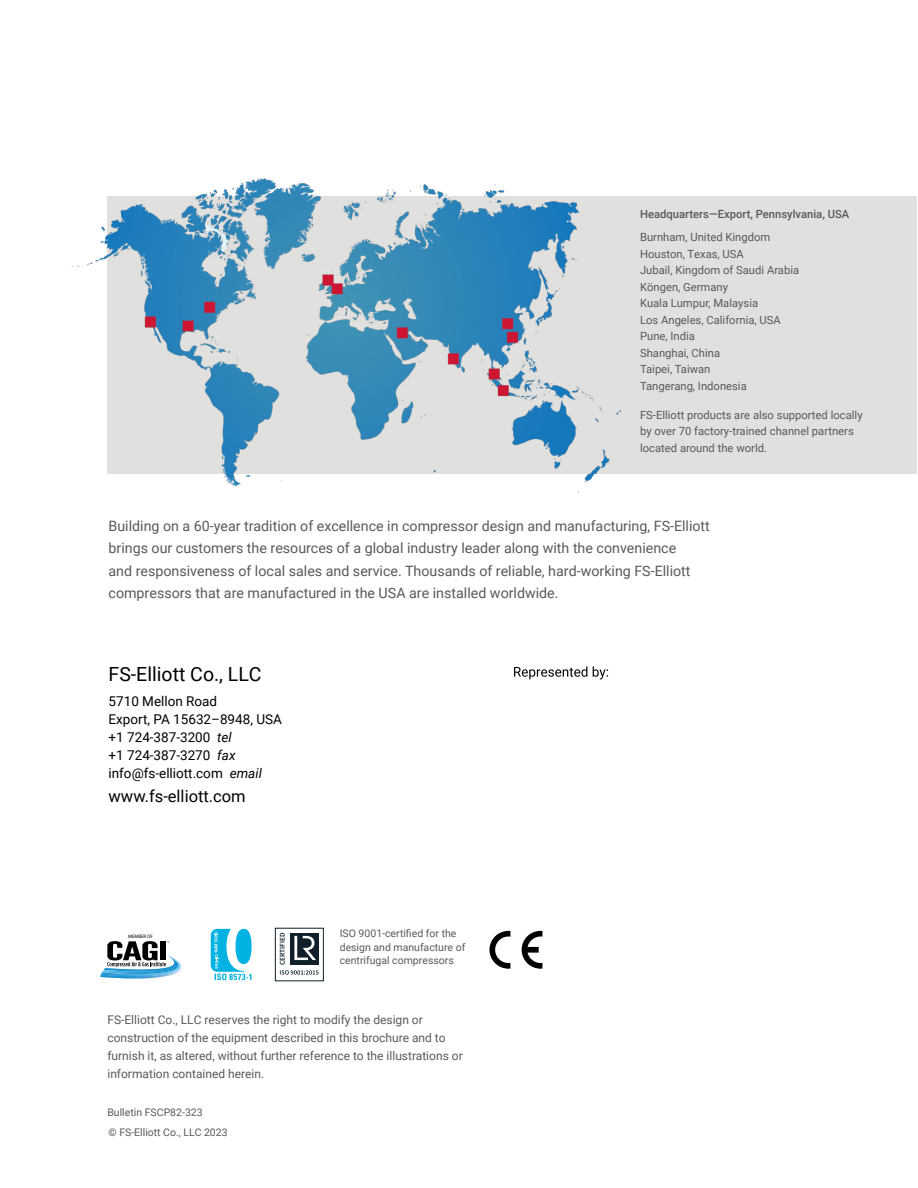
<style>
.page{position:relative;width:918px;height:1188px;background:#fff}
.page>*{position:absolute;margin:0;border:0;box-sizing:border-box;transform-origin:0 0}
.t1{font:19.5px "Roboto";color:#000}
.t2{font:16.5px "Roboto";color:#000}
.t3{font:14.25px/22.5px "Roboto";color:#58595b}
.t4{font:13.5px/18px "Roboto";color:#000}
.t5{font:12px/18px "Roboto";color:#58595b}
.t6{font:11.25px/16.5px "Roboto";color:#58595b}
.t7{font:500 11.25px "Roboto";color:#58595b}
.t8{font:10.5px/13.5px "Roboto";color:#58595b}
.t9{font:600 7.2px "Source Sans Pro";color:#10202b}
.t10{font:300 condensed 4.95px "Helvetica Neue";letter-spacing:.005em;color:#000}
.t11{font:300 condensed 3.6px "Helvetica Neue";color:#000}
.s1{font-style:italic}
</style>
<div class="page">
<svg style="left:100px;top:929px;width:152px;height:51px"></svg>
<svg style="left:522px;top:931px;width:20px;height:38px"></svg>
<svg style="left:489px;top:931px;width:21px;height:38px"></svg>
<div style="left:275px;top:928px;width:49px;height:53px;background:#fff;border:1px solid #10202b"></div>
<div style="left:290px;top:933px;width:29px;height:31px;background:#10202b"></div>
<svg style="left:294px;top:936px;width:22px;height:24px"></svg>
<svg style="left:280px;top:970px;width:39px;height:5px"></svg>
<div style="left:107px;top:196px;width:810px;height:278px;background:#e0e0df"></div>
<svg style="left:514px;top:667px;width:94px;height:13px"></svg>
<img style="left:72px;top:178px;width:549px;height:315px">
<p class="t7" style="left:640px;top:206px;width:211px">Headquarters—Export, Pennsylvania, USA</p>
<p class="t6" style="left:640px;top:229px;width:161px">Burnham, United Kingdom<br>Houston, Texas, USA<br>Jubail, Kingdom of Saudi Arabia<br>Köngen, Germany<br>Kuala Lumpur, Malaysia<br>Los Angeles, California, USA<br>Pune, India<br>Shanghai, China<br>Taipei, Taiwan<br>Tangerang, Indonesia</p>
<p class="t6" style="left:640px;top:406px;width:224px">FS-Elliott products are also supported locally by over 70 factory-trained channel partners located around the world.</p>
<p class="t3" style="left:109px;top:514px;width:603px">Building on a 60-year tradition of excellence in compressor design and manufacturing, FS-Elliott brings our customers the resources of a global industry leader along with the convenience<br>and responsiveness of local sales and service. Thousands of reliable, hard-working FS-Elliott compressors that are manufactured in the USA are installed worldwide.</p>
<h1 class="t1" style="left:109px;top:660px;width:154px">FS-Elliott Co., LLC</h1>
<p class="t4" style="left:109px;top:691px;width:175px">5710 Mellon Road<br>Export, PA 15632–8948, USA +1 724-387-3200 <span class="s1">tel<br></span>+1 724-387-3270 <span class="s1">fax </span>info@fs-elliott.com <span class="s1">email</span></p>
<p class="t2" style="left:109px;top:785px;width:139px">www.fs-elliott.com</p>
<p class="t10" style="left:128px;top:933px;width:26px">MEMBER OF</p>
<p class="t11" style="left:167px;top:941px;width:4px">™</p>
<p class="t9" style="left:278px;top:965px;width:34px;rotate:-90deg">CERTIFIED</p>
<p class="t8" style="left:340px;top:926px;width:127px">ISO 9001-certified for the design and manufacture of centrifugal compressors</p>
<p class="t5" style="left:107px;top:1010px;width:357px">FS-Elliott Co., LLC reserves the right to modify the design or construction of the equipment described in this brochure and to furnish it, as altered, without further reference to the illustrations or information contained herein.</p>
<p class="t8" style="left:107px;top:1102px;width:122px;line-height:19.5px">Bulletin FSCP82-323<br>© FS-Elliott Co., LLC 2023</p>
</div>
